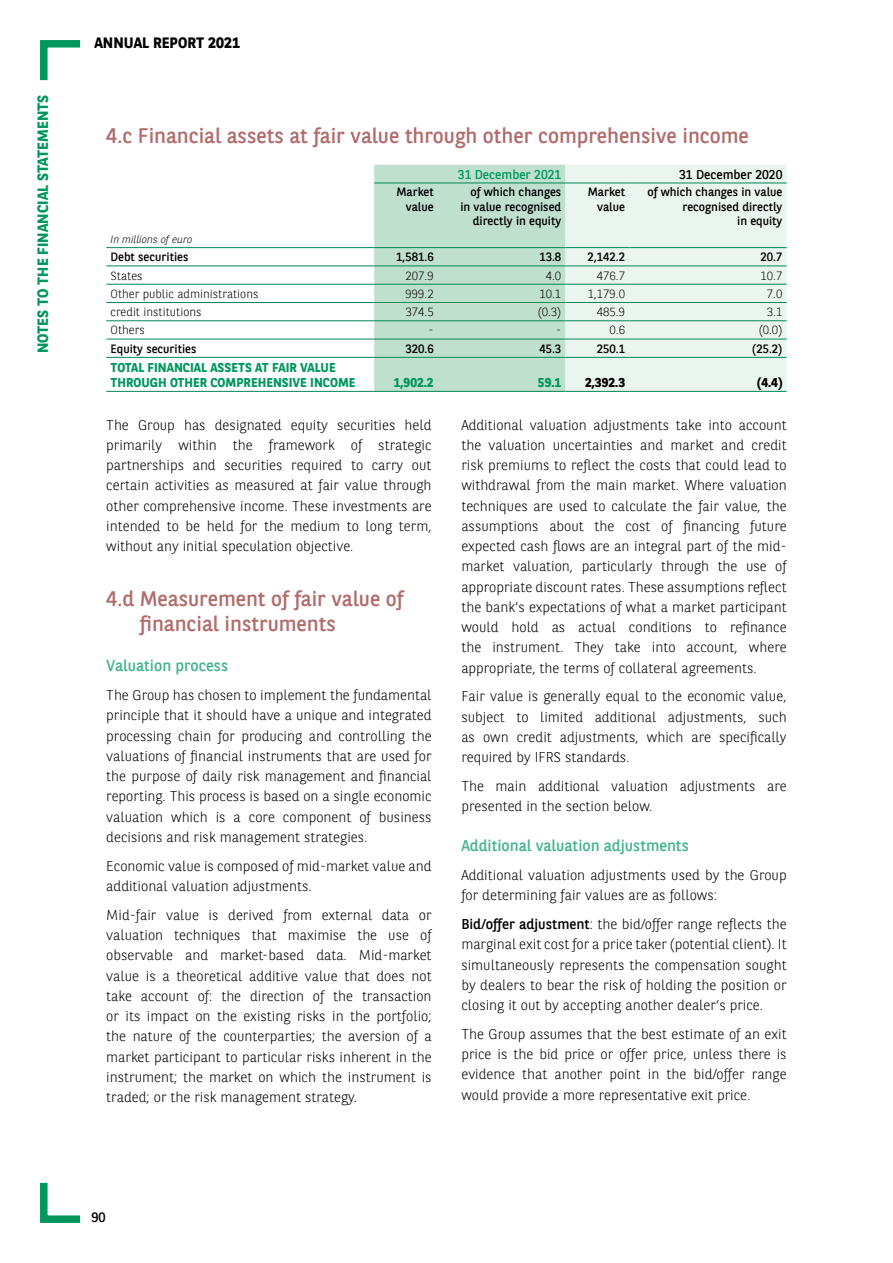
<style>
.page{position:relative;width:893px;height:1263px;background:#fff}
.page>*{position:absolute;margin:0;border:0;box-sizing:border-box;transform-origin:0 0}
.Titre_2_II{font:21px/25.2px "BNPP Sans";color:#b16c6c}
.Titre_3_II{font:15.75px "BNPP Sans";color:#43b38d}
.t1{font:700 15px "BNPP Sans";color:#00975f}
.t2{font:700 15px "BNPP Sans";color:#000}
.Texte_courant{font:300 14.25px/20.2px "BNPP Sans";color:#000;text-align:justify}
.t3{font:13.5px "BNPP Sans";color:#000}
.t4{font:700 12.75px/15.3px "BNPP Sans";color:#00975f}
.t5{font:12.75px "BNPP Sans";color:#00975f}
.t6{font:12.75px "BNPP Sans";color:#000}
.t7{font:700 12.75px "BNPP Sans";color:#000}
.t8{font:12px/14.4px "BNPP Sans";color:#000;text-align:right}
.t9{font:300 12px "BNPP Sans";color:#000}
.t10{font:italic 300 10.5px "BNPP Sans";color:#000}
.s1{font-weight:400}
</style>
<div class="page">
<svg style="left:40px;top:40px;width:41px;height:41px"></svg>
<svg style="left:40px;top:1182px;width:41px;height:41px"></svg>
<div style="left:374px;top:165px;width:192px;height:226px;background:#c0e0cf"></div>
<div style="left:566px;top:165px;width:221px;height:226px;background:#ebf5f0"></div>
<hr style="left:374px;top:183px;width:64px;height:1px;background:#008755">
<hr style="left:438px;top:183px;width:128px;height:1px;background:#008755">
<hr style="left:566px;top:183px;width:63px;height:1px;background:#008755">
<hr style="left:629px;top:183px;width:158px;height:1px;background:#008755">
<hr style="left:106px;top:247px;width:268px;height:1px;background:#008755">
<hr style="left:374px;top:247px;width:64px;height:1px;background:#008755">
<hr style="left:438px;top:247px;width:128px;height:1px;background:#008755">
<hr style="left:566px;top:247px;width:63px;height:1px;background:#008755">
<hr style="left:629px;top:247px;width:158px;height:1px;background:#008755">
<hr style="left:106px;top:266px;width:268px;height:1px;background:#008755">
<hr style="left:374px;top:266px;width:64px;height:1px;background:#008755">
<hr style="left:438px;top:266px;width:128px;height:1px;background:#008755">
<hr style="left:566px;top:266px;width:63px;height:1px;background:#008755">
<hr style="left:629px;top:266px;width:158px;height:1px;background:#008755">
<hr style="left:106px;top:284px;width:268px;height:1px;background:#008755">
<hr style="left:374px;top:284px;width:64px;height:1px;background:#008755">
<hr style="left:438px;top:284px;width:128px;height:1px;background:#008755">
<hr style="left:566px;top:284px;width:63px;height:1px;background:#008755">
<hr style="left:629px;top:284px;width:158px;height:1px;background:#008755">
<hr style="left:106px;top:302px;width:268px;height:1px;background:#008755">
<hr style="left:374px;top:302px;width:64px;height:1px;background:#008755">
<hr style="left:438px;top:302px;width:128px;height:1px;background:#008755">
<hr style="left:566px;top:302px;width:63px;height:1px;background:#008755">
<hr style="left:629px;top:302px;width:158px;height:1px;background:#008755">
<hr style="left:106px;top:320px;width:268px;height:1px;background:#008755">
<hr style="left:374px;top:320px;width:64px;height:1px;background:#008755">
<hr style="left:438px;top:320px;width:128px;height:1px;background:#008755">
<hr style="left:566px;top:320px;width:63px;height:1px;background:#008755">
<hr style="left:629px;top:320px;width:158px;height:1px;background:#008755">
<hr style="left:106px;top:339px;width:268px;height:1px;background:#008755">
<hr style="left:374px;top:339px;width:64px;height:1px;background:#008755">
<hr style="left:438px;top:339px;width:128px;height:1px;background:#008755">
<hr style="left:566px;top:339px;width:63px;height:1px;background:#008755">
<hr style="left:629px;top:339px;width:158px;height:1px;background:#008755">
<hr style="left:106px;top:357px;width:268px;height:1px;background:#008755">
<hr style="left:374px;top:357px;width:64px;height:1px;background:#008755">
<hr style="left:438px;top:357px;width:128px;height:1px;background:#008755">
<hr style="left:566px;top:357px;width:63px;height:1px;background:#008755">
<hr style="left:629px;top:357px;width:158px;height:1px;background:#008755">
<hr style="left:106px;top:391px;width:268px;height:1px;background:#008755">
<hr style="left:374px;top:391px;width:64px;height:1px;background:#008755">
<hr style="left:438px;top:391px;width:128px;height:1px;background:#008755">
<hr style="left:566px;top:391px;width:63px;height:1px;background:#008755">
<hr style="left:629px;top:391px;width:158px;height:1px;background:#008755">
<p class="t1" style="left:33px;top:353px;width:260px;rotate:-90deg">NOTES TO THE FINANCIAL STATEMENTS</p>
<p class="t2" style="left:94px;top:32px;width:147px">ANNUAL REPORT 2021</p>
<p class="Titre_2_II" style="left:106px;top:123px;width:644px">4.c Financial assets at fair value through other comprehensive income</p>
<p class="t5" style="left:458px;top:165px;width:105px">31 December 2021</p>
<p class="t6" style="left:679px;top:165px;width:105px">31 December 2020</p>
<p class="t10" style="left:111px;top:233px;width:83px">In millions of euro</p>
<p class="t8" style="left:396px;top:184px;width:39px">Market value</p>
<p class="t8" style="left:460px;top:184px;width:102px">of which changes in value recognised directly in equity</p>
<p class="t8" style="left:588px;top:184px;width:39px">Market value</p>
<p class="t8" style="left:647px;top:184px;width:136px">of which changes in value recognised directly<br>in equity</p>
<p class="t8" style="left:111px;top:249px;width:79px">Debt securities</p>
<p class="t8" style="left:396px;top:249px;width:39px">1,581.6</p>
<p class="t8" style="left:539px;top:249px;width:23px">13.8</p>
<p class="t8" style="left:588px;top:249px;width:39px">2,142.2</p>
<p class="t8" style="left:760px;top:249px;width:23px">20.7</p>
<p class="t9" style="left:111px;top:267px;width:34px">States</p>
<p class="t9" style="left:406px;top:267px;width:30px">207.9</p>
<p class="t9" style="left:546px;top:267px;width:17px">4.0</p>
<p class="t9" style="left:597px;top:267px;width:30px">476.7</p>
<p class="t9" style="left:761px;top:267px;width:23px">10.7</p>
<p class="t9" style="left:111px;top:285px;width:149px">Other public administrations</p>
<p class="t9" style="left:406px;top:285px;width:30px">999.2</p>
<p class="t9" style="left:539px;top:285px;width:23px">10.1</p>
<p class="t9" style="left:588px;top:285px;width:39px">1,179.0</p>
<p class="t9" style="left:767px;top:285px;width:17px">7.0</p>
<p class="t9" style="left:111px;top:304px;width:92px">credit institutions</p>
<p class="t9" style="left:406px;top:304px;width:30px">374.5</p>
<p class="t9" style="left:538px;top:304px;width:25px">(0.3)</p>
<p class="t9" style="left:597px;top:304px;width:30px">485.9</p>
<p class="t9" style="left:767px;top:304px;width:17px">3.1</p>
<p class="t9" style="left:111px;top:322px;width:36px">Others</p>
<p class="t9" style="left:429px;top:322px;width:7px">-</p>
<p class="t9" style="left:556px;top:322px;width:7px">-</p>
<p class="t9" style="left:610px;top:322px;width:17px">0.6</p>
<p class="t9" style="left:759px;top:322px;width:25px">(0.0)</p>
<p class="t8" style="left:111px;top:341px;width:88px">Equity securities</p>
<p class="t8" style="left:405px;top:341px;width:30px">320.6</p>
<p class="t8" style="left:539px;top:341px;width:23px">45.3</p>
<p class="t8" style="left:597px;top:341px;width:30px">250.1</p>
<p class="t8" style="left:752px;top:341px;width:32px">(25.2)</p>
<p class="t4" style="left:111px;top:359px;width:247px">TOTAL FINANCIAL ASSETS AT FAIR VALUE<br>THROUGH OTHER COMPREHENSIVE INCOME</p>
<p class="t4" style="left:394px;top:374px;width:41px">1,902.2</p>
<p class="t4" style="left:538px;top:374px;width:25px">59.1</p>
<p class="t7" style="left:585px;top:374px;width:41px">2,392.3</p>
<p class="t7" style="left:757px;top:374px;width:27px">(4.4)</p>
<p class="Texte_courant" style="left:106px;top:414px;width:327px">The Group has designated equity securities held primarily within the framework of strategic partnerships and securities required to carry out certain activities as measured at fair value through other comprehensive income. These investments are intended to be held for the medium to long term, without any initial speculation objective.</p>
<p class="Titre_2_II" style="left:140px;top:585px;width:265px;text-indent:-33px">4.d Measurement of fair value of financial instruments</p>
<p class="Titre_3_II" style="left:106px;top:655px;width:123px">Valuation process</p>
<p class="Texte_courant" style="left:106px;top:684px;width:327px">The Group has chosen to implement the fundamental principle that it should have a unique and integrated processing chain for producing and controlling the valuations of financial instruments that are used for the purpose of daily risk management and financial reporting. This process is based on a single economic valuation which is a core component of business decisions and risk management strategies.</p>
<p class="Texte_courant" style="left:106px;top:855px;width:327px">Economic value is composed of mid-market value and additional valuation adjustments.</p>
<p class="Texte_courant" style="left:106px;top:904px;width:327px">Mid-fair value is derived from external data or valuation techniques that maximise the use of observable and market-based data. Mid-market value is a theoretical additive value that does not take account of: the direction of the transaction or its impact on the existing risks in the portfolio; the nature of the counterparties; the aversion of a market participant to particular risks inherent in the instrument; the market on which the instrument is traded; or the risk management strategy.</p>
<p class="Texte_courant" style="left:461px;top:414px;width:327px">Additional valuation adjustments take into account the valuation uncertainties and market and credit risk premiums to reflect the costs that could lead to withdrawal from the main market. Where valuation techniques are used to calculate the fair value, the assumptions about the cost of financing future expected cash flows are an integral part of the mid&shy;market valuation, particularly through the use of appropriate discount rates. These assumptions reflect the bank’s expectations of what a market participant would hold as actual conditions to refinance the instrument. They take into account, where appropriate, the terms of collateral agreements.</p>
<p class="Texte_courant" style="left:461px;top:686px;width:327px">Fair value is generally equal to the economic value, subject to limited additional adjustments, such as own credit adjustments, which are specifically required by IFRS standards.</p>
<p class="Texte_courant" style="left:461px;top:775px;width:327px">The main additional valuation adjustments are presented in the section below.</p>
<p class="Titre_3_II" style="left:461px;top:835px;width:229px">Additional valuation adjustments</p>
<p class="Texte_courant" style="left:461px;top:864px;width:327px">Additional valuation adjustments used by the Group for determining fair values are as follows:</p>
<p class="Texte_courant" style="left:461px;top:913px;width:327px"><span class="s1">Bid/offer adjustment</span>: the bid/offer range reflects the marginal exit cost for a price taker (potential client). It simultaneously represents the compensation sought by dealers to bear the risk of holding the position or closing it out by accepting another dealer’s price.</p>
<p class="Texte_courant" style="left:461px;top:1023px;width:327px">The Group assumes that the best estimate of an exit price is the bid price or offer price, unless there is evidence that another point in the bid/offer range would provide a more representative exit price.</p>
<p class="t3" style="left:91px;top:1208px;width:16px">90</p>
</div>
